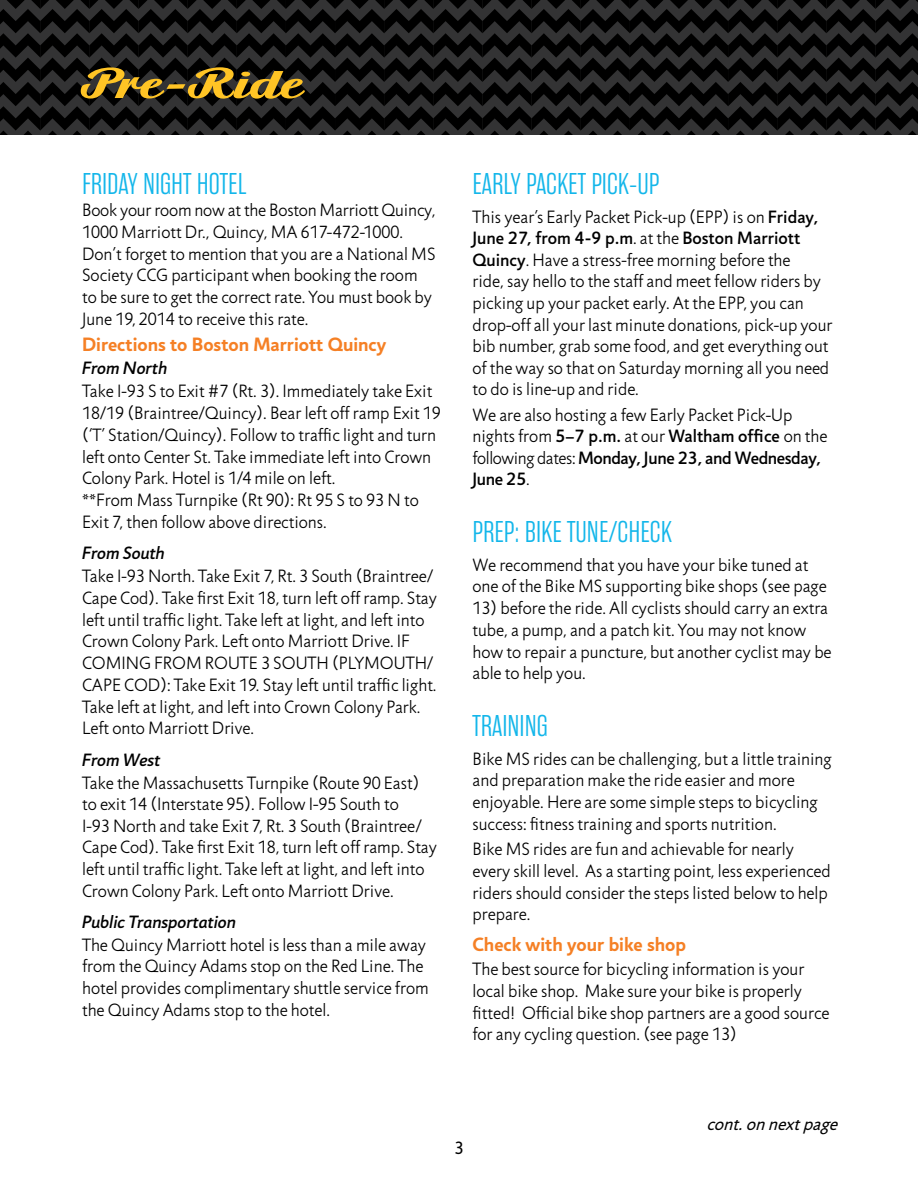
<style>
.page{position:relative;width:918px;height:1188px;background:#fff}
.page>*{position:absolute;margin:0;border:0;box-sizing:border-box;transform-origin:0 0}
.t1{font:52.5px "Zierfische";letter-spacing:.04em;color:#ffc425;scale:1.25 1}
.t2{font:300 30px "Rama Gothic E";color:#13b6ea}
.t3{font:700 19.5px "Jigsaw";color:#f58025}
.t4{font:300 18px/21.8px "Jigsaw";color:#000}
.t5{font:italic 500 18px "Jigsaw";color:#000}
.t6{font:italic 18px "Jigsaw";color:#000}
.t7{font:18px "Jigsaw";color:#000}
.s1{font-weight:500}
</style>
<div class="page">
<svg style="left:0;top:0;width:918px;height:135px;background:#1a1a1a"></svg>
<h1 class="t1" style="left:81px;top:56px;width:177px">Pre-Ride</h1>
<h2 class="t2" style="left:82px;top:168px;width:166px">FRIDAY NIGHT HOTEL</h2>
<p class="t4" style="left:82px;top:199px;width:355px">Book your room now at the Boston Marriott Quincy, 1000 Marriott Dr., Quincy, MA 617-472-1000.<br>Don’t forget to mention that you are a National MS Society CCG participant when booking the room to be sure to get the correct rate. You must book by June 19, 2014 to receive this rate.</p>
<p class="t3" style="left:82px;top:332px;width:306px">Directions to Boston Marriott Quincy</p>
<p class="t5" style="left:82px;top:357px;width:87px">From North</p>
<p class="t4" style="left:82px;top:381px;width:360px">Take I-93 S to Exit #7 (Rt. 3). Immediately take Exit 18/19 (Braintree/Quincy). Bear left off ramp Exit 19 (‘T’ Station/Quincy). Follow to traffic light and turn left onto Center St. Take immediate left into Crown Colony Park. Hotel is 1/4 mile on left.<br>**From Mass Turnpike (Rt 90): Rt 95 S to 93 N to Exit 7, then follow above directions.</p>
<p class="t5" style="left:82px;top:542px;width:84px">From South</p>
<p class="t4" style="left:82px;top:565px;width:356px">Take I-93 North. Take Exit 7, Rt. 3 South (Braintree/ Cape Cod). Take first Exit 18, turn left off ramp. Stay left until traffic light. Take left at light, and left into Crown Colony Park. Left onto Marriott Drive. IF COMING FROM ROUTE 3 SOUTH (PLYMOUTH/ CAPE COD): Take Exit 19. Stay left until traffic light.<br>Take left at light, and left into Crown Colony Park.<br>Left onto Marriott Drive.</p>
<p class="t5" style="left:82px;top:749px;width:80px">From West</p>
<p class="t4" style="left:82px;top:772px;width:356px">Take the Massachusetts Turnpike (Route 90 East) to exit 14 (Interstate 95). Follow I-95 South to<br>I-93 North and take Exit 7, Rt. 3 South (Braintree/ Cape Cod). Take first Exit 18, turn left off ramp. Stay left until traffic light. Take left at light, and left into Crown Colony Park. Left onto Marriott Drive.</p>
<p class="t5" style="left:82px;top:911px;width:155px">Public Transportation</p>
<p class="t4" style="left:82px;top:934px;width:348px">The Quincy Marriott hotel is less than a mile away from the Quincy Adams stop on the Red Line. The hotel provides complimentary shuttle service from the Quincy Adams stop to the hotel.</p>
<h2 class="t2" style="left:472px;top:168px;width:188px">EARLY PACKET PICK-UP</h2>
<p class="t4" style="left:472px;top:206px;width:362px">This year’s Early Packet Pick-up (EPP) is on <span class="s1">Friday, June 27, from 4-9 p.m</span>. at the <span class="s1">Boston Marriott Quincy</span>. Have a stress-free morning before the<br>ride, say hello to the staff and meet fellow riders by picking up your packet early. At the EPP, you can drop-off all your last minute donations, pick-up your bib number, grab some food, and get everything out of the way so that on Saturday morning all you need to do is line-up and ride.</p>
<p class="t4" style="left:472px;top:404px;width:357px">We are also hosting a few Early Packet Pick-Up nights from <span class="s1">5–7 p.m.</span> at our <span class="s1">Waltham office</span> on the following dates: <span class="s1">Monday, June 23, and Wednesday, June 25</span>.</p>
<h2 class="t2" style="left:472px;top:516px;width:201px">PREP: BIKE TUNE/CHECK</h2>
<p class="t4" style="left:472px;top:554px;width:356px">We recommend that you have your bike tuned at one of the Bike MS supporting bike shops (see page</p>
<p class="t4" style="left:472px;top:597px;width:361px">13) before the ride. All cyclists should carry an extra tube, a pump, and a patch kit. You may not know how to repair a puncture, but another cyclist may be able to help you.</p>
<h2 class="t2" style="left:472px;top:710px;width:77px">TRAINING</h2>
<p class="t4" style="left:472px;top:748px;width:361px">Bike MS rides can be challenging, but a little training and preparation make the ride easier and more enjoyable. Here are some simple steps to bicycling success: fitness training and sports nutrition.</p>
<p class="t4" style="left:472px;top:838px;width:360px">Bike MS rides are fun and achievable for nearly every skill level. As a starting point, less experienced riders should consider the steps listed below to help prepare.</p>
<p class="t3" style="left:472px;top:932px;width:215px">Check with your bike shop</p>
<p class="t4" style="left:472px;top:958px;width:358px">The best source for bicycling information is your local bike shop. Make sure your bike is properly fitted! Official bike shop partners are a good source for any cycling question. (see page 13)</p>
<p class="t7" style="left:454px;top:1137px;width:11px">3</p>
<p class="t6" style="left:706px;top:1113px;width:138px">cont.onnextpage</p>
</div>
